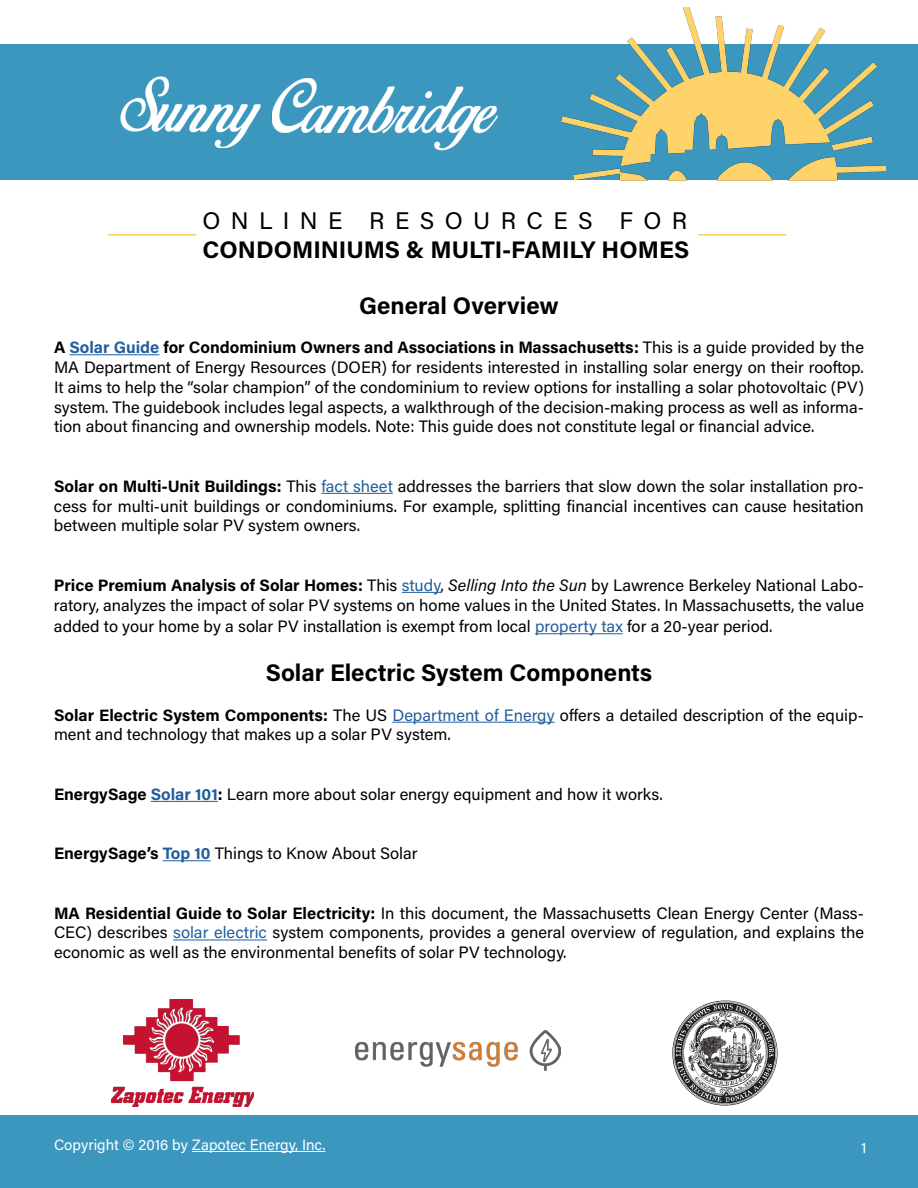
<style>
.page{position:relative;width:918px;height:1188px;background:#fff}
.page>*{position:absolute;margin:0;border:0;box-sizing:border-box;transform-origin:0 0}
.t1{font:700 24px "Acumin Pro";color:#000}
.t2{font:24px "Acumin Pro";letter-spacing:.435em;color:#000}
.t3{font:16.5px/19.8px "Acumin Pro";color:#000;text-align:justify}
.t4{font:15px "Acumin Pro";color:#fff}
.s1{font-weight:700}
.s2{font-weight:700;color:#215e9e}
.s3{color:#215e9e}
.s4{font-style:italic}
</style>
<div class="page">
<div style="left:0;top:44px;width:918px;height:136px;background:#3c97bf"></div>
<img style="left:562px;top:8px;width:324px;height:173px">
<hr style="left:69px;top:354px;width:90px;height:1px;background:#215e9e">
<hr style="left:321px;top:493px;width:72px;height:1px;background:#215e9e">
<hr style="left:402px;top:592px;width:38px;height:1px;background:#215e9e">
<hr style="left:535px;top:633px;width:88px;height:1px;background:#215e9e">
<hr style="left:108px;top:234px;width:88px;height:2px;background:#f3d068">
<hr style="left:392px;top:722px;width:163px;height:1px;background:#215e9e">
<hr style="left:151px;top:801px;width:67px;height:1px;background:#215e9e">
<hr style="left:163px;top:860px;width:48px;height:1px;background:#215e9e">
<hr style="left:173px;top:940px;width:94px;height:1px;background:#215e9e">
<div style="left:0;top:1115px;width:918px;height:73px;background:#3c97bf"></div>
<hr style="left:192px;top:1151px;width:133px;height:1px;background:#fff">
<img style="left:356px;top:1030px;width:204px;height:41px">
<svg style="left:672px;top:1000px;width:106px;height:106px"></svg>
<img style="left:120px;top:76px;width:378px;height:75px">
<img style="left:112px;top:999px;width:142px;height:108px">
<hr style="left:698px;top:234px;width:89px;height:2px;background:#f3d068">
<h1 class="t2" style="left:202px;top:204px;width:486px">ONLINE RESOURCES FOR</h1>
<h1 class="t1" style="left:202px;top:233px;width:488px">CONDOMINIUMS &amp; MULTI-FAMILY HOMES</h1>
<h1 class="t1" style="left:359px;top:288px;width:201px">General Overview</h1>
<p class="t3" style="left:54px;top:337px;width:812px"><span class="s1">A</span> <span class="s2">Solar Guide</span> <span class="s1">for Condominium Owners and Associations in Massachusetts:</span> This is a guide provided by the MA Department of Energy Resources (DOER) for residents interested in installing solar energy on their rooftop.<br>It aims to help the “solar champion” of the condominium to review options for installing a solar photovoltaic (PV) system. The guidebook includes legal aspects, a walkthrough of the decision-making process as well as informa&shy;tion about financing and ownership models. Note: This guide does not constitute legal or financial advice.</p>
<p class="t3" style="left:54px;top:475px;width:812px"><span class="s1">Solar on Multi-Unit Buildings:</span> This <span class="s3">fact sheet</span> addresses the barriers that slow down the solar installation pro&shy;cess for multi-unit buildings or condominiums. For example, splitting financial incentives can cause hesitation between multiple solar PV system owners.</p>
<p class="t3" style="left:54px;top:574px;width:812px"><span class="s1">Price Premium Analysis of Solar Homes:</span> This <span class="s3">study</span>, <span class="s4">Selling Into the Sun</span> by Lawrence Berkeley National Labo&shy;ratory, analyzes the impact of solar PV systems on home values in the United States. In Massachusetts, the value</p>
<p class="t3" style="left:54px;top:616px;width:720px">added to your home by a solar PV installation is exempt from local <span class="s3">property tax</span> for a 20-year period.</p>
<h1 class="t1" style="left:266px;top:656px;width:388px">Solar Electric System Components</h1>
<p class="t3" style="left:54px;top:704px;width:812px"><span class="s1">Solar Electric System Components:</span> The US <span class="s3">Department of Energy</span> offers a detailed description of the equip&shy;ment and technology that makes up a solar PV system.</p>
<p class="t3" style="left:54px;top:783px;width:610px"><span class="s1">EnergySage</span> <span class="s2">Solar 101</span><span class="s1">:</span> Learn more about solar energy equipment and how it works.</p>
<p class="t3" style="left:54px;top:843px;width:365px"><span class="s1">EnergySage’s</span> <span class="s2">Top 10</span> Things to Know About Solar</p>
<p class="t3" style="left:54px;top:902px;width:812px"><span class="s1">MA Residential Guide to Solar Electricity:</span> In this document, the Massachusetts Clean Energy Center (Mass-CEC) describes <span class="s3">solar electric</span> system components, provides a general overview of regulation, and explains the economic as well as the environmental benefits of solar PV technology.</p>
<p class="t4" style="left:54px;top:1134px;width:273px">Copyright © 2016 by Zapotec Energy, Inc.</p>
<p class="t4" style="left:861px;top:1138px;width:7px">1</p>
</div>
